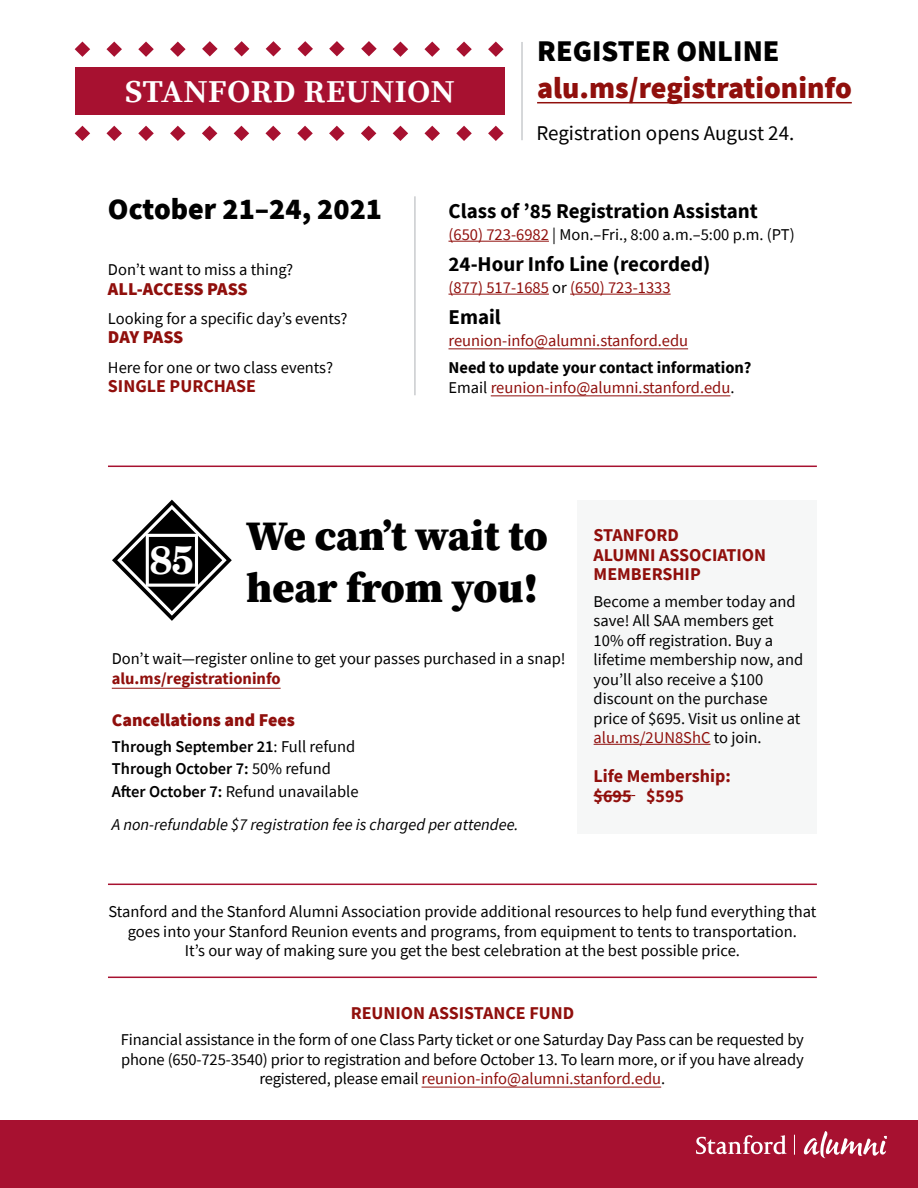
<style>
.page{position:relative;width:918px;height:1188px;background:#fff}
.page>*{position:absolute;margin:0;border:0;box-sizing:border-box;transform-origin:0 0}
.t1{font:900 42px/51.8px "Source Serif Pro";color:#000}
.t2{font:700 39.75px "New Century Schlbk LT Pro";color:#fff}
.t3{font:700 31.8px "Source Serif Pro";letter-spacing:.015em;color:#fff}
.t4{font:900 30px "Source Sans Pro";color:#000}
.t5{font:900 30px "Source Sans Pro";color:#900f0c}
.t6{font:700 21px "Source Sans Pro";color:#000}
.t7{font:21px "Source Sans Pro";color:#000}
.t8{font:700 18px/19.5px "Source Sans Pro";color:#900f0c}
.t9{font:900 18px "Source Sans Pro";color:#900f0c}
.t10{font:16.5px/19.5px "Source Sans Pro";color:#000;text-align:center}
.t11{font:600 16.5px/22.2px "Source Sans Pro";color:#000}
.t12{font:700 16.5px/19.5px "Source Sans Pro";color:#000}
.t13{font:16.5px "Source Sans Pro";color:#900f0c}
.t14{font:italic 16.5px "Source Sans Pro";color:#000}
.t15{font:700 16.5px "Source Sans Pro";color:#900f0c}
.s1{color:#900f0c}
.s2{color:#000}
.s3{font-weight:400}
.s4{font-weight:400;color:#900f0c}
</style>
<div class="page">
<div style="left:0;top:1121px;width:918px;height:67px;background:#a71130"></div>
<div style="left:76px;top:67px;width:429px;height:48px;background:#a71130"></div>
<svg style="left:456px;top:126px;width:16px;height:15px"></svg>
<svg style="left:424px;top:126px;width:16px;height:15px"></svg>
<svg style="left:488px;top:126px;width:16px;height:15px"></svg>
<svg style="left:393px;top:126px;width:15px;height:15px"></svg>
<svg style="left:361px;top:126px;width:15px;height:15px"></svg>
<svg style="left:329px;top:126px;width:16px;height:15px"></svg>
<svg style="left:297px;top:126px;width:16px;height:15px"></svg>
<svg style="left:265px;top:126px;width:16px;height:15px"></svg>
<svg style="left:234px;top:126px;width:15px;height:15px"></svg>
<svg style="left:202px;top:126px;width:15px;height:15px"></svg>
<svg style="left:170px;top:126px;width:16px;height:15px"></svg>
<svg style="left:138px;top:126px;width:16px;height:15px"></svg>
<svg style="left:106px;top:126px;width:16px;height:15px"></svg>
<svg style="left:75px;top:126px;width:15px;height:15px"></svg>
<svg style="left:456px;top:42px;width:16px;height:15px"></svg>
<svg style="left:424px;top:42px;width:16px;height:15px"></svg>
<svg style="left:488px;top:42px;width:16px;height:15px"></svg>
<svg style="left:393px;top:42px;width:15px;height:15px"></svg>
<svg style="left:170px;top:42px;width:16px;height:15px"></svg>
<svg style="left:138px;top:42px;width:16px;height:15px"></svg>
<svg style="left:106px;top:42px;width:16px;height:15px"></svg>
<svg style="left:75px;top:42px;width:15px;height:15px"></svg>
<svg style="left:297px;top:41px;width:16px;height:15px"></svg>
<svg style="left:266px;top:41px;width:15px;height:15px"></svg>
<svg style="left:361px;top:41px;width:16px;height:15px"></svg>
<svg style="left:329px;top:41px;width:16px;height:15px"></svg>
<svg style="left:234px;top:41px;width:15px;height:15px"></svg>
<svg style="left:202px;top:41px;width:16px;height:15px"></svg>
<svg style="left:803px;top:1131px;width:84px;height:27px"></svg>
<svg style="left:696px;top:1135px;width:90px;height:19px"></svg>
<svg style="left:794px;top:1135px;width:1px;height:20px"></svg>
<hr style="left:491px;top:395px;width:239px;height:1px;background:#900f0c">
<hr style="left:422px;top:1087px;width:239px;height:1px;background:#900f0c">
<hr style="left:448px;top:241px;width:101px;height:1px;background:#900f0c">
<hr style="left:448px;top:294px;width:101px;height:1px;background:#900f0c">
<hr style="left:570px;top:294px;width:101px;height:1px;background:#900f0c">
<hr style="left:448px;top:348px;width:240px;height:1px;background:#900f0c">
<div style="left:577px;top:500px;width:240px;height:334px;background:#f6f7f7"></div>
<hr style="left:594px;top:744px;width:117px;height:1px;background:#900f0c">
<hr style="left:594px;top:795px;width:38px;height:1px;background:#900f0c">
<hr style="left:537px;top:102px;width:315px;height:1px;background:#900f0c">
<hr style="left:112px;top:688px;width:169px;height:1px;background:#900f0c">
<hr style="left:108px;top:977px;width:709px;height:1px;background:#a71130">
<hr style="left:108px;top:884px;width:709px;height:1px;background:#a71130">
<hr style="left:521px;top:42px;width:2px;height:98px;background:#c9cbce">
<hr style="left:414px;top:196px;width:2px;height:199px;background:#c9cbce">
<hr style="left:108px;top:466px;width:709px;height:1px;background:#a71130">
<svg style="left:112px;top:500px;width:120px;height:121px"></svg>
<h3 class="t3" style="left:125px;top:73px;width:331px">STANFORD REUNION</h3>
<h3 class="t4" style="left:537px;top:31px;width:244px">REGISTER ONLINE</h3>
<h3 class="t5" style="left:537px;top:67px;width:316px">alu.ms/registrationinfo</h3>
<p class="t7" style="left:536px;top:120px;width:260px">Registration opens August 24.</p>
<h3 class="t4" style="left:108px;top:188px;width:276px">October 21–24, 2021</h3>
<p class="t10" style="left:108px;top:260px;width:187px">Don’t want to miss a thing?</p>
<p class="t9" style="left:108px;top:276px;width:141px">ALL-ACCESS PASS</p>
<p class="t10" style="left:108px;top:309px;width:241px">Looking for a specific day’s events?</p>
<p class="t9" style="left:108px;top:325px;width:77px">DAY PASS</p>
<p class="t10" style="left:108px;top:357px;width:227px">Here for one or two class events?</p>
<p class="t8" style="left:108px;top:376px;width:150px">SINGLE PURCHASE</p>
<p class="t6" style="left:448px;top:197px;width:311px">Class of ’85 Registration Assistant</p>
<p class="t10" style="left:448px;top:225px;width:348px"><span class="s1">(650) 723-6982</span> | Mon.–Fri., 8:00 a.m.–5:00 p.m. (PT)</p>
<p class="t6" style="left:448px;top:250px;width:263px">24-Hour Info Line (recorded)</p>
<p class="t13" style="left:448px;top:277px;width:224px">(877) 517-1685 <span class="s2">or</span> (650) 723-1333</p>
<p class="t6" style="left:448px;top:302px;width:54px">Email</p>
<p class="t13" style="left:448px;top:330px;width:241px">reunion-info@alumni.stanford.edu</p>
<p class="t12" style="left:448px;top:358px;width:304px">Need to update your contact information?<br><span class="s3">Email</span> <span class="s4">reunion-info@alumni.stanford.edu</span><span class="s3">.</span></p>
<h2 class="t2" style="left:150px;top:535px;width:46px">85</h2>
<h1 class="t1" style="left:246px;top:509px;width:303px">We can’t wait to hear from you!</h1>
<p class="t10" style="left:112px;top:649px;width:455px">Don’t wait—register online to get your passes purchased in a snap!</p>
<p class="t15" style="left:112px;top:667px;width:170px">alu.ms/registrationinfo</p>
<p class="t9" style="left:112px;top:708px;width:185px">Cancellations and Fees</p>
<p class="t11" style="left:112px;top:735px;width:248px">Through September 21<span class="s3">: Full refund<br></span>Through October 7: <span class="s3">50% refund<br></span>After October 7: <span class="s3">Refund unavailable</span></p>
<p class="t14" style="left:112px;top:814px;width:408px">A non-refundable $7 registration fee is charged per attendee.</p>
<p class="t8" style="left:594px;top:525px;width:174px">STANFORD<br>ALUMNI ASSOCIATION<br>MEMBERSHIP</p>
<p class="t10" style="left:594px;top:591px;width:211px;text-align:left">Become a member today and save! All SAA members get<br>10% off registration. Buy a lifetime membership now, and you’ll also receive a $100 discount on the purchase price of $695. Visit us online at <span class="s1">alu.ms/2UN8ShC</span> to join.</p>
<p class="t8" style="left:594px;top:766px;width:139px">Life Membership: $695 $595</p>
<p class="t10" style="left:109px;top:902px;width:709px">Stanford and the Stanford Alumni Association provide additional resources to help fund everything that goes into your Stanford Reunion events and programs, from equipment to tents to transportation.<br>It’s our way of making sure you get the best celebration at the best possible price.</p>
<p class="t8" style="left:351px;top:1003px;width:225px">REUNION ASSISTANCE FUND</p>
<p class="t10" style="left:121px;top:1030px;width:685px">Financial assistance in the form of one Class Party ticket or one Saturday Day Pass can be requested by phone (650-725-3540) prior to registration and before October 13. To learn more, or if you have already registered, please email <span class="s1">reunion-info@alumni.stanford.edu</span>.</p>
</div>
